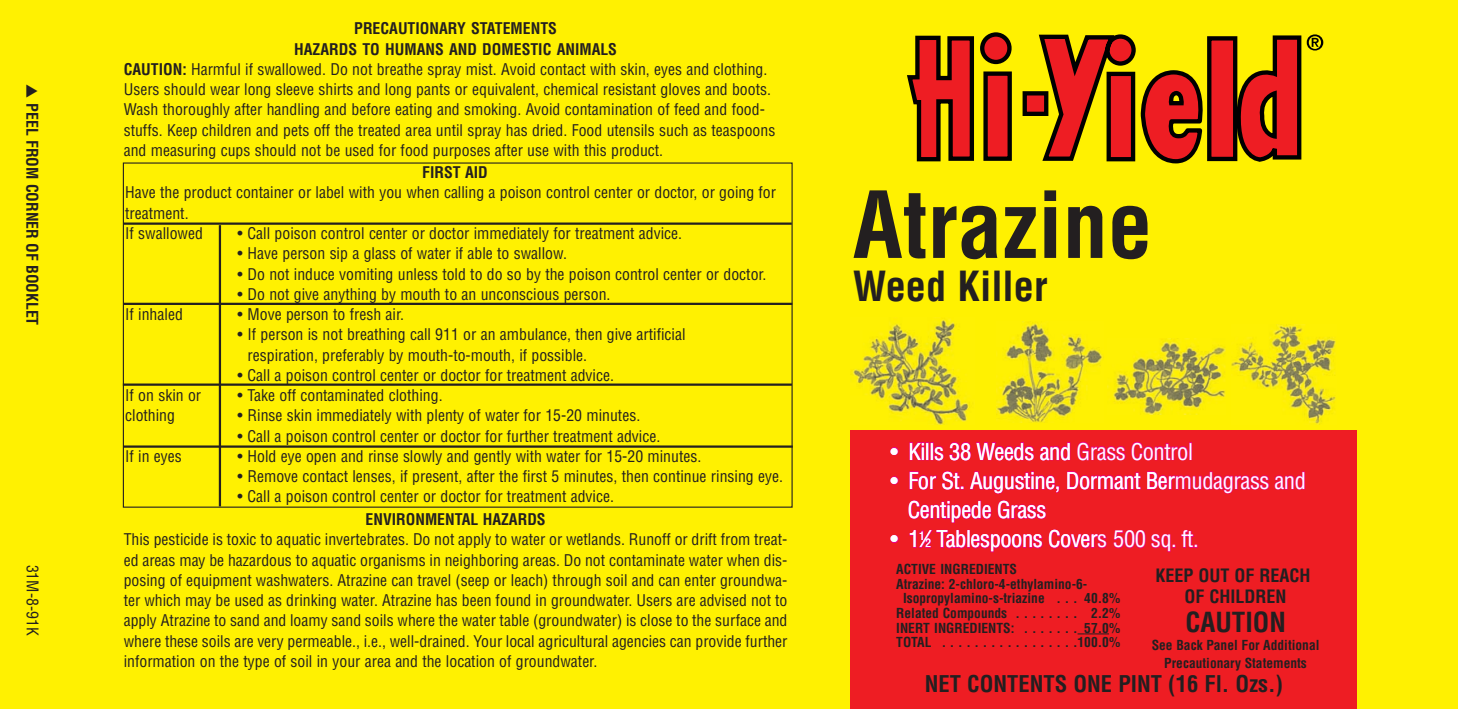
<style>
.page{position:relative;width:1458px;height:709px;background:#fff101}
.page>*{position:absolute;margin:0;border:0;box-sizing:border-box;transform-origin:0 0}
.t1{font:700 condensed 90px "Helvetica";color:#231f20}
.t2{font:700 condensed 40.5px "Helvetica";color:#231f20}
.t3{font:700 condensed 27px "Helvetica";color:#231f20}
.t4{font:condensed 22.5px/29.2px "Helvetica";letter-spacing:-.02em;color:#fff}
.t5{font:700 condensed 22.5px "Helvetica";color:#231f20}
.t6{font:700 condensed 18px/21.6px "Helvetica";color:#231f20;text-align:center}
.t7{font:condensed 15.75px/20.2px "Helvetica";color:#231f20}
.t8{font:700 condensed 15.75px "Helvetica";color:#231f20}
.t9{font:700 condensed 13.5px/18px "Helvetica";color:#231f20;text-align:center}
.s1{font-weight:700}
.s2{font-size:11.25px}
</style>
<div class="page">
<div style="left:850px;top:430px;width:507px;height:279px;background:#ee1d23"></div>
<svg style="left:907px;top:32px;width:328px;height:130px"></svg>
<svg style="left:1235px;top:34px;width:88px;height:128px"></svg>
<svg style="left:1138px;top:69px;width:70px;height:95px"></svg>
<svg style="left:1078px;top:633px;width:31px;height:1px"></svg>
<img style="left:850px;top:317px;width:120px;height:108px">
<img style="left:996px;top:322px;width:107px;height:100px">
<img style="left:1108px;top:339px;width:117px;height:76px">
<img style="left:1232px;top:324px;width:104px;height:101px">
<hr style="left:123px;top:222px;width:669px;height:3px;background:#231f20">
<hr style="left:219px;top:225px;width:2px;height:281px;background:#231f20">
<hr style="left:123px;top:303px;width:669px;height:2px;background:#231f20">
<hr style="left:123px;top:383px;width:669px;height:3px;background:#231f20">
<hr style="left:123px;top:445px;width:670px;height:3px;background:#231f20">
<p class="t8" style="left:38px;top:84px;width:242px;rotate:90deg">▲ PEEL FROM CORNER OF BOOKLET</p>
<p class="t7" style="left:41px;top:564px;width:72px;rotate:90deg">31M-8-91K</p>
<p class="t8" style="left:354px;top:22px;width:204px">PRECAUTIONARY STATEMENTS</p>
<p class="t8" style="left:294px;top:43px;width:324px">HAZARDS TO HUMANS AND DOMESTIC ANIMALS</p>
<p class="t7" style="left:124px;top:60px;width:645px"><span class="s1">CAUTION:</span> Harmful if swallowed. Do not breathe spray mist. Avoid contact with skin, eyes and clothing.</p>
<p class="t7" style="left:124px;top:81px;width:649px">Users should wear long sleeve shirts and long pants or equivalent, chemical resistant gloves and boots.</p>
<p class="t7" style="left:124px;top:101px;width:643px">Wash thoroughly after handling and before eating and smoking. Avoid contamination of feed and food-</p>
<p class="t7" style="left:124px;top:121px;width:653px">stuffs. Keep children and pets off the treated area until spray has dried. Food utensils such as teaspoons</p>
<p class="t7" style="left:124px;top:141px;width:541px">and measuring cups should not be used for food purposes after use with this product.</p>
<p class="t8" style="left:422px;top:166px;width:67px">FIRST AID</p>
<p class="t7" style="left:125px;top:184px;width:652px">Have the product container or label with you when calling a poison control center or doctor, or going for treatment.<br>If swallowed</p>
<p class="t7" style="left:238px;top:224px;width:446px">• Call poison control center or doctor immediately for treatment advice.</p>
<p class="t7" style="left:238px;top:245px;width:331px">• Have person sip a glass of water if able to swallow.</p>
<p class="t7" style="left:238px;top:265px;width:530px">• Do not induce vomiting unless told to do so by the poison control center or doctor.</p>
<p class="t7" style="left:238px;top:285px;width:374px">• Do not give anything by mouth to an unconscious person.</p>
<p class="t7" style="left:125px;top:305px;width:59px">If inhaled</p>
<p class="t7" style="left:238px;top:305px;width:168px">• Move person to fresh air.</p>
<p class="t7" style="left:248px;top:326px;width:440px;text-indent:-10px">• If person is not breathing call 911 or an ambulance, then give artificial respiration, preferably by mouth-to-mouth, if possible.</p>
<p class="t7" style="left:238px;top:366px;width:378px">• Call a poison control center or doctor for treatment advice.</p>
<p class="t7" style="left:125px;top:386px;width:77px">If on skin or</p>
<p class="t7" style="left:238px;top:386px;width:206px">• Take off contaminated clothing.</p>
<p class="t7" style="left:125px;top:407px;width:51px">clothing</p>
<p class="t7" style="left:238px;top:407px;width:404px">• Rinse skin immediately with plenty of water for 15-20 minutes.</p>
<p class="t7" style="left:238px;top:427px;width:424px">• Call a poison control center or doctor for further treatment advice.</p>
<p class="t7" style="left:125px;top:447px;width:58px">If in eyes</p>
<p class="t7" style="left:238px;top:447px;width:465px">• Hold eye open and rinse slowly and gently with water for 15-20 minutes.</p>
<p class="t7" style="left:238px;top:467px;width:547px">• Remove contact lenses, if present, after the first 5 minutes, then continue rinsing eye.</p>
<p class="t7" style="left:238px;top:488px;width:378px">• Call a poison control center or doctor for treatment advice.</p>
<p class="t8" style="left:366px;top:513px;width:182px">ENVIRONMENTAL HAZARDS</p>
<p class="t7" style="left:124px;top:531px;width:665px;text-align:justify">This pesticide is toxic to aquatic invertebrates. Do not apply to water or wetlands. Runoff or drift from treat&shy;ed areas may be hazardous to aquatic organisms in neighboring areas. Do not contaminate water when dis&shy;posing of equipment washwaters. Atrazine can travel (seep or leach) through soil and can enter groundwa&shy;ter which may be used as drinking water. Atrazine has been found in groundwater. Users are advised not to apply Atrazine to sand and loamy sand soils where the water table (groundwater) is close to the surface and where these soils are very permeable., i.e., well-drained. Your local agricultural agencies can provide further information on the type of soil in your area and the location of groundwater.</p>
<h1 class="t1" style="left:853px;top:190px;width:301px">Atrazine</h1>
<h2 class="t2" style="left:853px;top:270px;width:196px">Weed Killer</h2>
<h3 class="t4" style="left:891px;top:439px;width:304px">• Kills 38 Weeds and Grass Control</h3>
<h3 class="t4" style="left:908px;top:468px;width:400px;text-indent:-17px">• For St. Augustine, Dormant Bermudagrass and<br>Centipede Grass</h3>
<h3 class="t4" style="left:891px;top:526px;width:310px">• 1<sup>1</sup>⁄<span class="s2">2</span> Tablespoons Covers 500 sq. ft.</h3>
<p class="t9" style="left:896px;top:561px;width:122px">ACTIVE INGREDIENTS</p>
<p class="t9" style="left:896px;top:576px;width:193px">Atrazine: 2-chloro-4-ethylamino-6-</p>
<p class="t9" style="left:903px;top:590px;width:219px">Isopropylamino-s-triazine . . . 40.8%</p>
<p class="t9" style="left:896px;top:605px;width:225px">Related Compounds . . . . . . . . 2.2%</p>
<p class="t9" style="left:896px;top:620px;width:225px">INERT INGREDIENTS: . . . . . . . 57.0%</p>
<p class="t9" style="left:896px;top:634px;width:225px">TOTAL . . . . . . . . . . . . . . . . .100.0%</p>
<p class="t6" style="left:1156px;top:566px;width:156px">KEEP OUT OF REACH<br>OF CHILDREN</p>
<h3 class="t3" style="left:1185px;top:612px;width:102px">CAUTION</h3>
<p class="t9" style="left:1152px;top:637px;width:169px">See Back Panel For Additional<br>Precautionary Statements</p>
<h3 class="t5" style="left:925px;top:675px;width:360px">NET CONTENTS ONE PINT (16 Fl. Ozs.)</h3>
</div>
